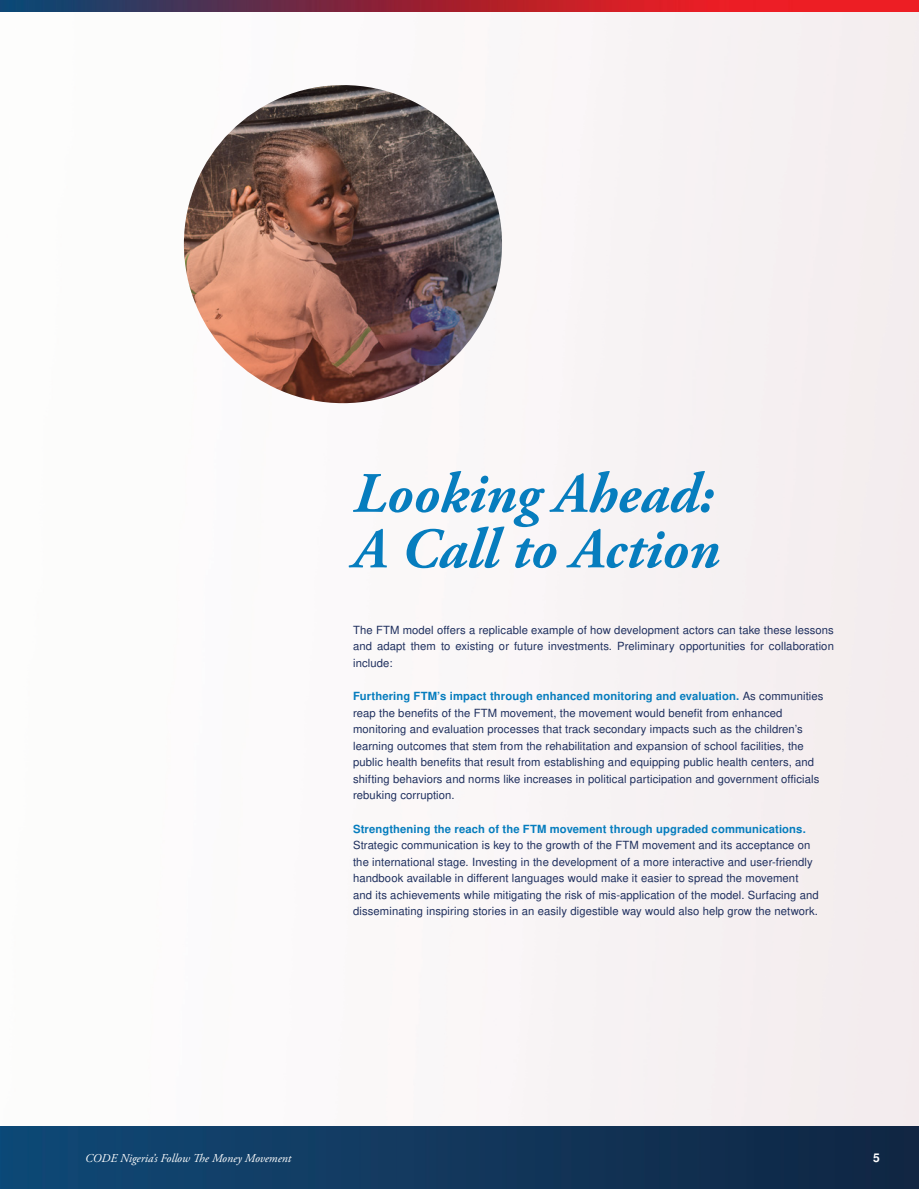
<style>
.page{position:relative;width:919px;height:1189px;background:#fff}
.page>*{position:absolute;margin:0;border:0;box-sizing:border-box;transform-origin:0 0}
.t1{font:italic 700 57px/55.5px "Adobe Garamond Pro";color:#067dbe}
.t2{font:italic 12px "Adobe Garamond Pro";color:#fff}
.t3{font:700 12px "Nimbus San L";color:#fff}
.t4{font:11.25px/16.5px "Nimbus San L";letter-spacing:.01em;color:#1d2e5d}
.t5{font:700 11.25px "Nimbus San L";letter-spacing:.01em;color:#067dbe}
.s1{font-weight:700;color:#067dbe}
</style>
<div class="page">
<div style="left:183px;top:12px;width:735px;height:1114px;background:#f8f4f5"></div>
<img style="left:0;top:1126px;width:918px;height:62px">
<img style="left:0;top:0;width:918px;height:12px">
<img style="left:184px;top:85px;width:318px;height:318px;border-radius:159px">
<h1 class="t1" style="left:353px;top:467px;width:368px">Looking Ahead:<br>A Call to Action</h1>
<p class="t4" style="left:353px;top:621px;width:482px;text-align:justify">The FTM model offers a replicable example of how development actors can take these lessons and adapt them to existing or future investments. Preliminary opportunities for collaboration include:</p>
<p class="t4" style="left:353px;top:687px;width:472px"><span class="s1">Furthering FTM’s impact through enhanced monitoring and evaluation.</span> As communities reap the benefits of the FTM movement, the movement would benefit from enhanced monitoring and evaluation processes that track secondary impacts such as the children’s learning outcomes that stem from the rehabilitation and expansion of school facilities, the public health benefits that result from establishing and equipping public health centers, and shifting behaviors and norms like increases in political participation and government officials rebuking corruption.</p>
<p class="t5" style="left:353px;top:820px;width:454px">Strengthening the reach of the FTM movement through upgraded communications.</p>
<p class="t4" style="left:353px;top:836px;width:467px">Strategic communication is key to the growth of the FTM movement and its acceptance on the international stage. Investing in the development of a more interactive and user-friendly handbook available in different languages would make it easier to spread the movement and its achievements while mitigating the risk of mis-application of the model. Surfacing and disseminating inspiring stories in an easily digestible way would also help grow the network.</p>
<p class="t2" style="left:85px;top:1150px;width:208px">CODE Nigeria’s Follow The Money Movement</p>
<p class="t3" style="left:873px;top:1149px;width:8px">5</p>
</div>
